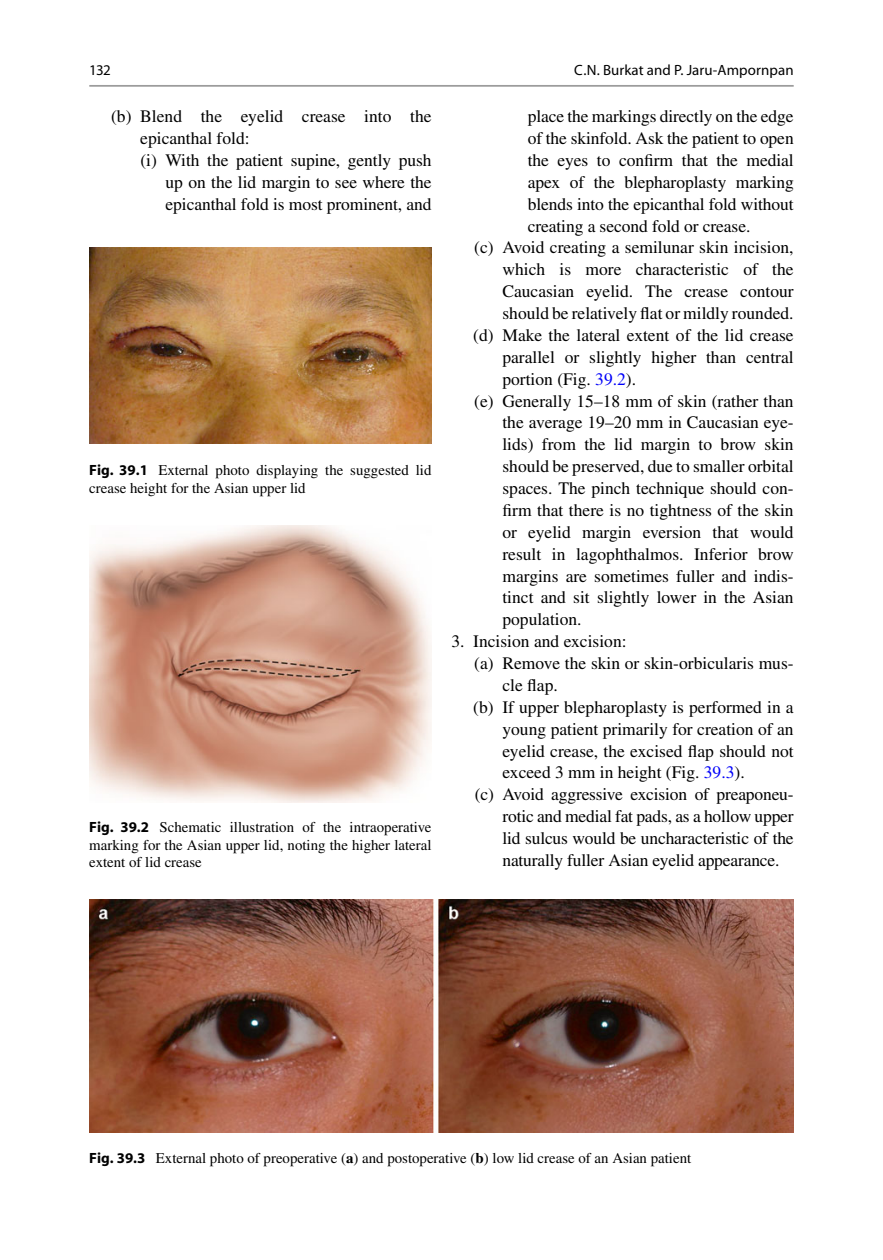
<style>
.page{position:relative;width:883px;height:1260px;background:#fff}
.page>*{position:absolute;margin:0;border:0;box-sizing:border-box;transform-origin:0 0}
.t1{font:17.5px "Rmswxn Cwsqwx Times";color:#000}
.t2{font:14.88px/17.5px "Rmswxn Cwsqwx Times";color:#000}
.t3{font:14.88px "Tfryph Ddxymv Myriad";letter-spacing:.005em;color:#000}
.s1{font-family:"Bplgdm Xtxldv Myriad";font-weight:700}
.s2{color:#0000fa}
.s3{font-family:"Dcgmmf Vlbxwy Times";font-weight:700}
</style>
<div class="page">
<img style="left:89px;top:247px;width:343px;height:197px">
<img style="left:89px;top:525px;width:343px;height:278px">
<img style="left:89px;top:899px;width:705px;height:233px">
<hr style="left:89px;top:85px;width:705px;height:2px;background:#9c9c9c">
<p class="t3" style="left:89px;top:64px;width:23px">132</p>
<p class="t1" style="left:111px;top:110px;width:322px">(b) Blend the eyelid crease into the</p>
<p class="t1" style="left:140px;top:132px;width:111px">epicanthal fold:</p>
<p class="t1" style="left:141px;top:154px;width:293px">(i) With the patient supine, gently push</p>
<p class="t1" style="left:166px;top:176px;width:268px">up on the lid margin to see where the</p>
<p class="t1" style="left:166px;top:197px;width:268px">epicanthal fold is most prominent, and</p>
<p class="t2" style="left:89px;top:463px;width:344px"><span class="s1">Fig. 39.1</span> External photo displaying the suggested lid crease height for the Asian upper lid</p>
<p class="t2" style="left:89px;top:820px;width:344px;text-align:justify"><span class="s1">Fig. 39.2</span> Schematic illustration of the intraoperative marking for the Asian upper lid, noting the higher lateral extent of lid crease</p>
<p class="t3" style="left:574px;top:64px;width:221px">C.N. Burkat and P. Jaru-Ampornpan</p>
<p class="t1" style="left:528px;top:110px;width:268px">place the markings directly on the edge</p>
<p class="t1" style="left:528px;top:132px;width:268px">of the skinfold. Ask the patient to open</p>
<p class="t1" style="left:528px;top:154px;width:268px">the eyes to confirm that the medial</p>
<p class="t1" style="left:528px;top:176px;width:268px">apex of the blepharoplasty marking</p>
<p class="t1" style="left:528px;top:197px;width:268px">blends into the epicanthal fold without</p>
<p class="t1" style="left:528px;top:219px;width:224px">creating a second fold or crease.</p>
<p class="t1" style="left:474px;top:241px;width:321px">(c) Avoid creating a semilunar skin incision,</p>
<p class="t1" style="left:502px;top:263px;width:293px">which is more characteristic of the</p>
<p class="t1" style="left:502px;top:285px;width:293px">Caucasian eyelid. The crease contour</p>
<p class="t1" style="left:502px;top:307px;width:293px">should be relatively flat or mildly rounded.</p>
<p class="t1" style="left:473px;top:329px;width:322px">(d) Make the lateral extent of the lid crease</p>
<p class="t1" style="left:502px;top:351px;width:293px">parallel or slightly higher than central</p>
<p class="t1" style="left:502px;top:372px;width:135px">portion (Fig. <span class="s2">39.2</span> ).</p>
<p class="t1" style="left:474px;top:394px;width:321px">(e) Generally 15–18 mm of skin (rather than</p>
<p class="t1" style="left:502px;top:416px;width:293px">the average 19–20 mm in Caucasian eye-</p>
<p class="t1" style="left:502px;top:438px;width:293px">lids) from the lid margin to brow skin</p>
<p class="t1" style="left:502px;top:460px;width:293px">should be preserved, due to smaller orbital</p>
<p class="t1" style="left:502px;top:482px;width:293px">spaces. The pinch technique should con-</p>
<p class="t1" style="left:502px;top:504px;width:293px">firm that there is no tightness of the skin</p>
<p class="t1" style="left:502px;top:526px;width:293px">or eyelid margin eversion that would</p>
<p class="t1" style="left:502px;top:547px;width:293px">result in lagophthalmos. Inferior brow</p>
<p class="t1" style="left:502px;top:569px;width:293px">margins are sometimes fuller and indis-</p>
<p class="t1" style="left:502px;top:591px;width:293px">tinct and sit slightly lower in the Asian</p>
<p class="t1" style="left:502px;top:613px;width:81px">population.</p>
<p class="t1" style="left:451px;top:635px;width:177px">3. Incision and excision:</p>
<p class="t1" style="left:474px;top:657px;width:321px">(a) Remove the skin or skin-orbicularis mus-</p>
<p class="t1" style="left:502px;top:679px;width:57px">cle flap.</p>
<p class="t1" style="left:473px;top:701px;width:322px">(b) If upper blepharoplasty is performed in a</p>
<p class="t1" style="left:502px;top:722px;width:293px">young patient primarily for creation of an</p>
<p class="t1" style="left:502px;top:744px;width:293px">eyelid crease, the excised flap should not</p>
<p class="t1" style="left:502px;top:766px;width:244px">exceed 3 mm in height (Fig. <span class="s2">39.3</span> ).</p>
<p class="t1" style="left:475px;top:788px;width:320px">(c) Avoid aggressive excision of preaponeu-</p>
<p class="t1" style="left:502px;top:810px;width:293px">rotic and medial fat pads, as a hollow upper</p>
<p class="t1" style="left:502px;top:832px;width:293px">lid sulcus would be uncharacteristic of the</p>
<p class="t1" style="left:502px;top:854px;width:279px">naturally fuller Asian eyelid appearance.</p>
<p class="t2" style="left:89px;top:1151px;width:604px"><span class="s1">Fig. 39.3</span> External photo of preoperative ( <span class="s3">a</span> ) and postoperative ( <span class="s3">b</span> ) low lid crease of an Asian patient</p>
</div>
